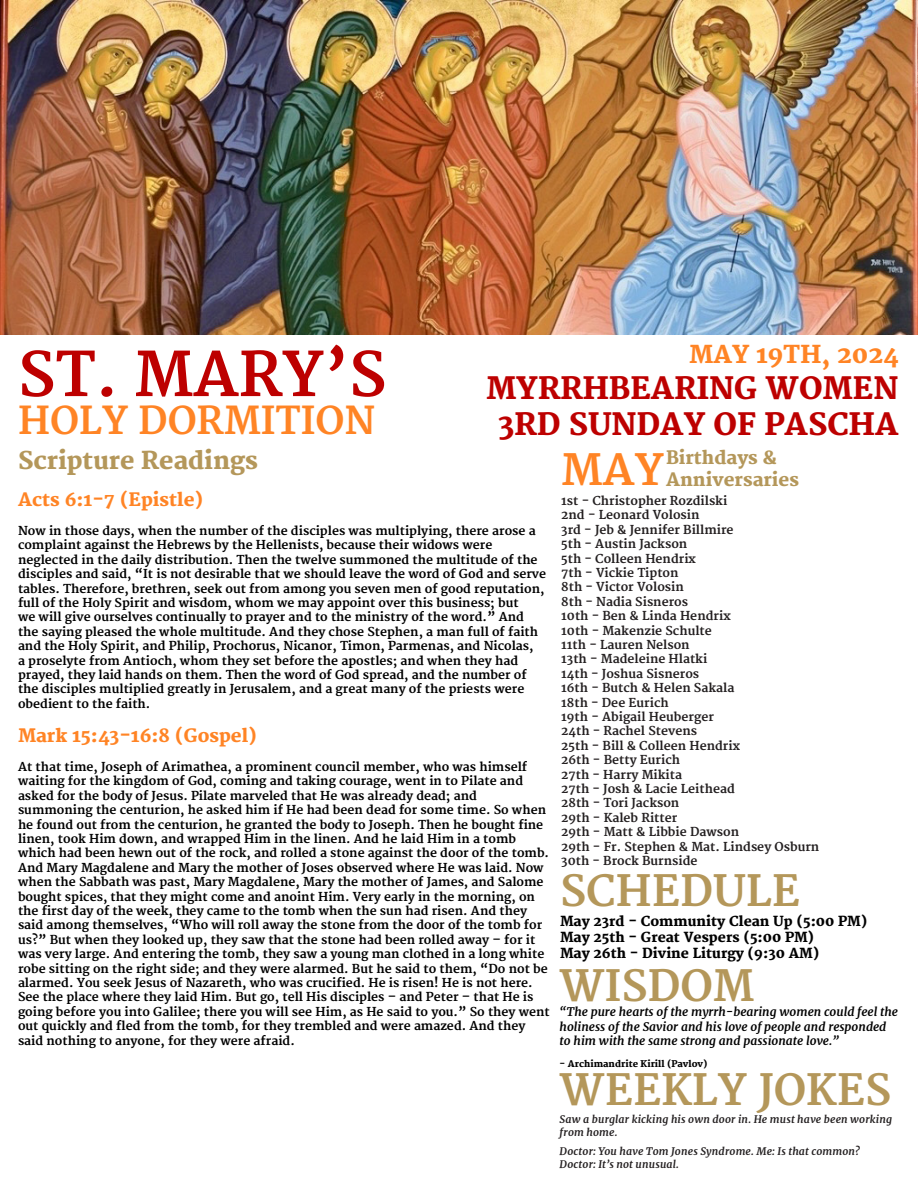
<style>
.page{position:relative;width:918px;height:1188px;background:#fff}
.page>*{position:absolute;margin:0;border:0;box-sizing:border-box;transform-origin:0 0}
.t1{font:700 60px "Merriweather";color:#bd0000}
.t2{font:700 42px "Merriweather";color:#b4975a}
.t3{font:700 42px "Merriweather";color:#ff8425}
.t4{font:700 37.5px "Merriweather";color:#ff8425}
.t5{font:800 30px "Merriweather";color:#bd0000}
.t6{font:800 24px "Merriweather";color:#b4975a}
.t7{font:800 24px "Merriweather";color:#ff8425}
.t8{font:800 18px "Merriweather";color:#ff8425}
.t9{font:800 18px "Merriweather";color:#b4975a}
.t10{font:800 13.5px "Merriweather";color:#000}
.t11{font:700 12px/14.4px "Merriweather";color:#000}
.t12{font:700 12px "Merriweather";color:#231f20}
.t13{font:italic 700 12px/14.4px "Merriweather";color:#000}
.t14{font:italic 700 10.5px/12.6px "Merriweather";letter-spacing:.015em;color:#231f20}
.t15{font:800 9px "Merriweather";color:#000}
</style>
<div class="page">
<img style="left:0;top:0;width:918px;height:335px">
<p class="t1" style="left:18px;top:340px;width:370px">ST. MARY’S</p>
<p class="t4" style="left:18px;top:398px;width:359px">HOLY DORMITION</p>
<p class="t7" style="left:689px;top:341px;width:211px">MAY 19TH, 2024</p>
<p class="t5" style="left:486px;top:371px;width:414px">MYRRHBEARING WOMEN</p>
<p class="t5" style="left:498px;top:407px;width:402px">3RD SUNDAY OF PASCHA</p>
<p class="t6" style="left:18px;top:446px;width:242px">Scripture Readings</p>
<p class="t8" style="left:18px;top:489px;width:187px">Acts 6:1-7 (Epistle)</p>
<p class="t11" style="left:18px;top:524px;width:519px">Now in those days, when the number of the disciples was multiplying, there arose a complaint against the Hebrews by the Hellenists, because their widows were</p>
<p class="t11" style="left:18px;top:553px;width:530px">neglected in the daily distribution. Then the twelve summoned the multitude of the disciples and said, “It is not desirable that we should leave the word of God and serve tables. Therefore, brethren, seek out from among you seven men of good reputation, full of the Holy Spirit and wisdom, whom we may appoint over this business; but<br>we will give ourselves continually to prayer and to the ministry of the word.” And the saying pleased the whole multitude. And they chose Stephen, a man full of faith and the Holy Spirit, and Philip, Prochorus, Nicanor, Timon, Parmenas, and Nicolas,<br>a proselyte from Antioch, whom they set before the apostles; and when they had prayed, they laid hands on them. Then the word of God spread, and the number of the disciples multiplied greatly in Jerusalem, and a great many of the priests were obedient to the faith.</p>
<p class="t8" style="left:18px;top:725px;width:241px">Mark 15:43-16:8 (Gospel)</p>
<p class="t11" style="left:18px;top:760px;width:511px">At that time, Joseph of Arimathea, a prominent council member, who was himself waiting for the kingdom of God, coming and taking courage, went in to Pilate and asked for the body of Jesus. Pilate marveled that He was already dead; and</p>
<p class="t11" style="left:18px;top:803px;width:533px">summoning the centurion, he asked him if He had been dead for some time. So when he found out from the centurion, he granted the body to Joseph. Then he bought fine linen, took Him down, and wrapped Him in the linen. And he laid Him in a tomb which had been hewn out of the rock, and rolled a stone against the door of the tomb.<br>And Mary Magdalene and Mary the mother of Joses observed where He was laid. Now when the Sabbath was past, Mary Magdalene, Mary the mother of James, and Salome bought spices, that they might come and anoint Him. Very early in the morning, on the first day of the week, they came to the tomb when the sun had risen. And they said among themselves, “Who will roll away the stone from the door of the tomb for us?” But when they looked up, they saw that the stone had been rolled away – for it was very large. And entering the tomb, they saw a young man clothed in a long white robe sitting on the right side; and they were alarmed. But he said to them, “Do not be alarmed. You seek Jesus of Nazareth, who was crucified. He is risen! He is not here.<br>See the place where they laid Him. But go, tell His disciples – and Peter – that He is going before you into Galilee; there you will see Him, as He said to you.” So they went out quickly and fled from the tomb, for they trembled and were amazed. And they said nothing to anyone, for they were afraid.</p>
<p class="t3" style="left:561px;top:446px;width:104px">MAY</p>
<p class="t9" style="left:666px;top:448px;width:112px">Birthdays &amp;</p>
<p class="t9" style="left:666px;top:469px;width:135px">Anniversaries</p>
<p class="t12" style="left:561px;top:494px;width:167px">1st - Christopher Rozdilski</p>
<p class="t12" style="left:561px;top:508px;width:140px">2nd - Leonard Volosin</p>
<p class="t12" style="left:561px;top:523px;width:174px">3rd - Jeb &amp; Jennifer Billmire</p>
<p class="t12" style="left:561px;top:537px;width:128px">5th - Austin Jackson</p>
<p class="t12" style="left:561px;top:551px;width:136px">5th - Colleen Hendrix</p>
<p class="t12" style="left:561px;top:566px;width:119px">7th - Vickie Tipton</p>
<p class="t12" style="left:561px;top:580px;width:124px">8th - Victor Volosin</p>
<p class="t12" style="left:561px;top:595px;width:128px">8th - Nadia Sisneros</p>
<p class="t12" style="left:561px;top:609px;width:171px">10th - Ben &amp; Linda Hendrix</p>
<p class="t12" style="left:561px;top:623px;width:152px">10th - Makenzie Schulte</p>
<p class="t12" style="left:561px;top:638px;width:130px">11th - Lauren Nelson</p>
<p class="t12" style="left:561px;top:652px;width:148px">13th - Madeleine Hlatki</p>
<p class="t12" style="left:561px;top:667px;width:139px">14th - Joshua Sisneros</p>
<p class="t12" style="left:561px;top:681px;width:175px">16th - Butch &amp; Helen Sakala</p>
<p class="t12" style="left:561px;top:695px;width:109px">18th - Dee Eurich</p>
<p class="t12" style="left:561px;top:710px;width:154px">19th - Abigail Heuberger</p>
<p class="t12" style="left:561px;top:724px;width:137px">24th - Rachel Stevens</p>
<p class="t12" style="left:561px;top:739px;width:180px">25th - Bill &amp; Colleen Hendrix</p>
<p class="t12" style="left:561px;top:753px;width:120px">26th - Betty Eurich</p>
<p class="t12" style="left:561px;top:767px;width:122px">27th - Harry Mikita</p>
<p class="t12" style="left:561px;top:782px;width:175px">27th - Josh &amp; Lacie Leithead</p>
<p class="t12" style="left:561px;top:796px;width:120px">28th - Tori Jackson</p>
<p class="t12" style="left:561px;top:811px;width:118px">29th - Kaleb Ritter</p>
<p class="t12" style="left:561px;top:825px;width:179px">29th - Matt &amp; Libbie Dawson</p>
<p class="t12" style="left:561px;top:839px;width:259px">29th - Fr. Stephen &amp; Mat. Lindsey Osburn</p>
<p class="t12" style="left:561px;top:854px;width:138px">30th - Brock Burnside</p>
<p class="t2" style="left:560px;top:866px;width:242px">SCHEDULE</p>
<p class="t10" style="left:560px;top:913px;width:309px">May 23rd - Community Clean Up (5:00 PM)</p>
<p class="t10" style="left:560px;top:929px;width:256px">May 25th - Great Vespers (5:00 PM)</p>
<p class="t10" style="left:560px;top:946px;width:261px">May 26th - Divine Liturgy (9:30 AM)</p>
<p class="t2" style="left:560px;top:962px;width:196px">WISDOM</p>
<p class="t13" style="left:560px;top:1005px;width:340px">“The pure hearts of the myrrh-bearing women could feel the holiness of the Savior and his love of people and responded to him with the same strong and passionate love.”</p>
<p class="t15" style="left:560px;top:1058px;width:150px">- Archimandrite Kirill (Pavlov)</p>
<p class="t2" style="left:560px;top:1066px;width:333px">WEEKLY JOKES</p>
<p class="t14" style="left:560px;top:1113px;width:334px">Saw a burglar kicking his own door in. He must have been working from home.</p>
<p class="t14" style="left:560px;top:1145px;width:302px">Doctor: You have Tom Jones Syndrome. Me: Is that common?</p>
<p class="t14" style="left:560px;top:1158px;width:121px">Doctor: It’s not unusual.</p>
</div>
